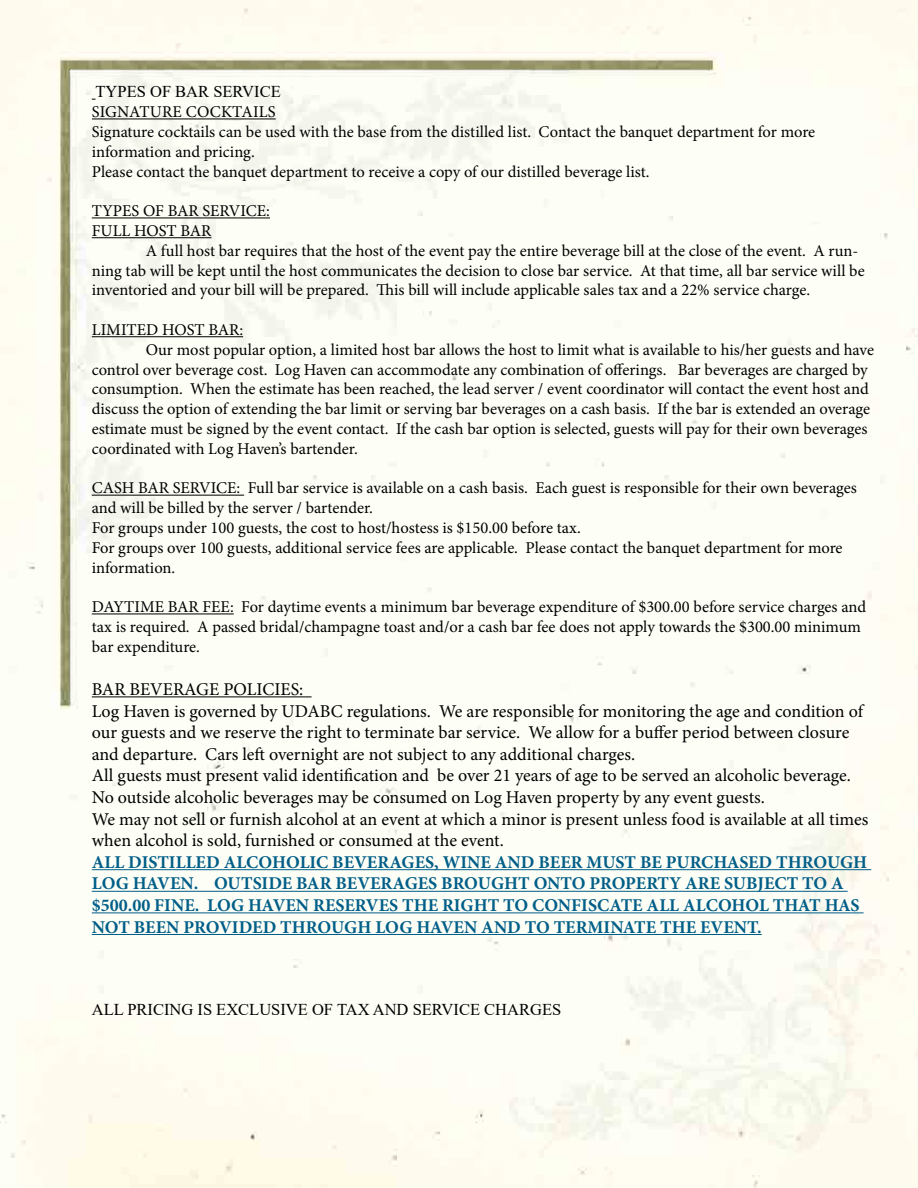
<style>
.page{position:relative;width:918px;height:1188px;background:#fdfef6}
.page>*{position:absolute;margin:0;border:0;box-sizing:border-box;transform-origin:0 0}
.t1{font:18px/21.6px "Minion Pro";color:#000}
.t2{font:700 18px/21.6px "Minion Pro";color:#005e88}
.t3{font:16.5px/19.8px "Minion Pro";color:#000}
.t4{font:16.5px "Times New Roman";color:#000}
</style>
<div class="page">
<hr style="left:92px;top:119px;width:184px;height:1px;background:#000">
<hr style="left:92px;top:218px;width:178px;height:1px;background:#000">
<hr style="left:92px;top:237px;width:119px;height:1px;background:#000">
<hr style="left:92px;top:336px;width:151px;height:1px;background:#000">
<hr style="left:92px;top:495px;width:152px;height:1px;background:#000">
<hr style="left:92px;top:614px;width:142px;height:1px;background:#000">
<hr style="left:92px;top:696px;width:220px;height:1px;background:#000">
<hr style="left:92px;top:869px;width:779px;height:1px;background:#005e88">
<hr style="left:92px;top:891px;width:756px;height:1px;background:#005e88">
<hr style="left:92px;top:912px;width:772px;height:1px;background:#005e88">
<hr style="left:92px;top:934px;width:670px;height:1px;background:#005e88">
<p class="t4" style="left:96px;top:80px;width:187px">TYPES OF BAR SERVICE</p>
<p class="t3" style="left:92px;top:102px;width:19px">Signature</p>
<p class="t3" style="left:92px;top:102px;width:725px;text-indent:94px">Cocktails<br>Signature cocktails can be used with the base from the distilled list. Contact the banquet department for more information and pricing.<br>Please contact the banquet department to receive a copy of our distilled beverage list.</p>
<p class="t3" style="left:92px;top:201px;width:180px">TYPES OF BAR SERVICE:<br>FULL HOST BAR</p>
<p class="t3" style="left:92px;top:241px;width:775px;text-indent:54px">A full host bar requires that the host of the event pay the entire beverage bill at the close of the event. A run&shy;ning tab will be kept until the host communicates the decision to close bar service. At that time, all bar service will be inventoried and your bill will be prepared. This bill will include applicable sales tax and a 22% service charge.</p>
<p class="t3" style="left:92px;top:320px;width:153px">LIMITED HOST BAR:</p>
<p class="t3" style="left:146px;top:340px;width:730px">Our most popular option, a limited host bar allows the host to limit what is available to his/her guests and have</p>
<p class="t3" style="left:92px;top:360px;width:777px">control over beverage cost. Log Haven can accommodate any combination of offerings. Bar beverages are charged by</p>
<p class="t3" style="left:92px;top:379px;width:778px">consumption. When the estimate has been reached, the lead server / event coordinator will contact the event host and</p>
<p class="t3" style="left:92px;top:399px;width:780px">discuss the option of extending the bar limit or serving bar beverages on a cash basis. If the bar is extended an overage</p>
<p class="t3" style="left:92px;top:419px;width:777px">estimate must be signed by the event contact. If the cash bar option is selected, guests will pay for their own beverages</p>
<p class="t3" style="left:92px;top:439px;width:267px">coordinated with Log Haven’s bartender.</p>
<p class="t3" style="left:92px;top:478px;width:767px">CASH BAR SERVICE: Full bar service is available on a cash basis. Each guest is responsible for their own beverages and will be billed by the server / bartender.<br>For groups under 100 guests, the cost to host/hostess is $150.00 before tax.<br>For groups over 100 guests, additional service fees are applicable. Please contact the banquet department for more information.</p>
<p class="t3" style="left:92px;top:597px;width:776px">DAYTIME BAR FEE: For daytime events a minimum bar beverage expenditure of $300.00 before service charges and tax is required. A passed bridal/champagne toast and/or a cash bar fee does not apply towards the $300.00 minimum bar expenditure.</p>
<p class="t1" style="left:92px;top:679px;width:778px">BAR BEVERAGE POLICIES:<br>Log Haven is governed by UDABC regulations. We are responsible for monitoring the age and condition of our guests and we reserve the right to terminate bar service. We allow for a buffer period between closure and departure. Cars left overnight are not subject to any additional charges.<br>All guests must present valid identification and be over 21 years of age to be served an alcoholic beverage.<br>No outside alcoholic beverages may be consumed on Log Haven property by any event guests.<br>We may not sell or furnish alcohol at an event at which a minor is present unless food is available at all times when alcohol is sold, furnished or consumed at the event.</p>
<p class="t2" style="left:92px;top:851px;width:777px">ALL DISTILLED ALCOHOLIC BEVERAGES, WINE AND BEER MUST BE PURCHASED THROUGH LOG HAVEN. OUTSIDE BAR BEVERAGES BROUGHT ONTO PROPERTY ARE SUBJECT TO A $500.00 FINE. LOG HAVEN RESERVES THE RIGHT TO CONFISCATE ALL ALCOHOL THAT HAS NOT BEEN PROVIDED THROUGH LOG HAVEN AND TO TERMINATE THE EVENT.</p>
<p class="t4" style="left:92px;top:998px;width:471px">ALL PRICING IS EXCLUSIVE OF TAX AND SERVICE CHARGES</p>
</div>
